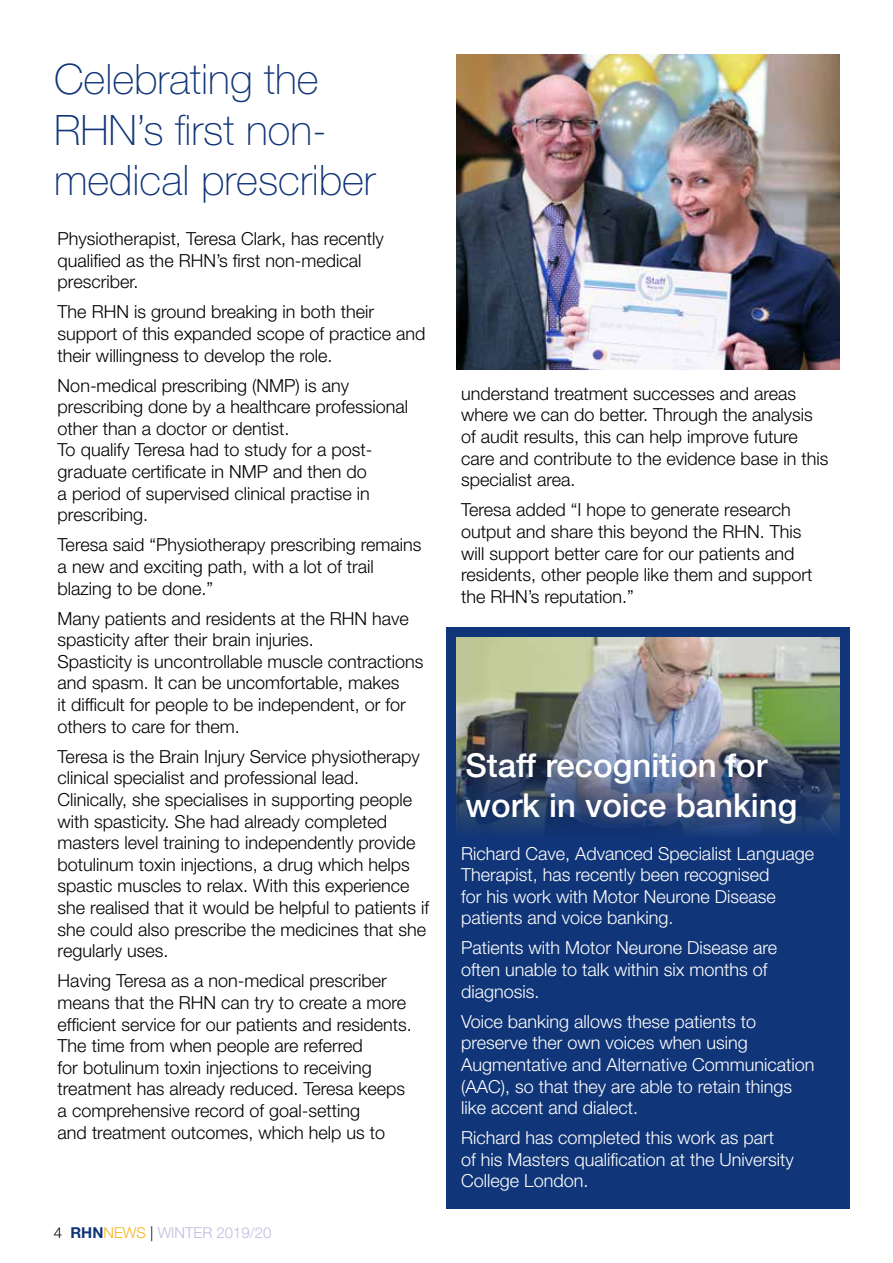
<style>
.page{position:relative;width:893px;height:1263px;background:#fff}
.page>*{position:absolute;margin:0;border:0;box-sizing:border-box;transform-origin:0 0}
.t1{font:100 42px/50.4px "Helvetica Neue LT Std";color:#103578}
.t2{font:500 33px/39.6px "Helvetica Neue LT Std";color:#fff}
.t3{font:300 18px/21.6px "Helvetica Neue LT Std";color:#000}
.t4{font:300 18px/21.6px "Helvetica Neue LT Std";color:#fff}
.t5{font:300 15px "Helvetica Neue LT Std";color:#c1bbde}
.s1{color:#000}
.s2{font-weight:700;color:#103578}
.s3{color:#fab31e}
</style>
<div class="page">
<div style="left:446px;top:627px;width:404px;height:582px;background:#103578"></div>
<img style="left:457px;top:54px;width:382px;height:316px">
<img style="left:457px;top:638px;width:383px;height:196px">
<h1 class="t1" style="left:54px;top:54px;width:323px">Celebrating the<br>RHN’s first non&shy;medical prescriber</h1>
<p class="t3" style="left:58px;top:227px;width:328px">Physiotherapist, Teresa Clark, has recently qualified as the RHN’s first non-medical prescriber.</p>
<p class="t3" style="left:58px;top:301px;width:369px">The RHN is ground breaking in both their support of this expanded scope of practice and their willingness to develop the role.</p>
<p class="t3" style="left:58px;top:374px;width:352px">Non-medical prescribing (NMP) is any prescribing done by a healthcare professional other than a doctor or dentist.<br>To qualify Teresa had to study for a post&shy;graduate certificate in NMP and then do<br>a period of supervised clinical practise in prescribing.</p>
<p class="t3" style="left:58px;top:534px;width:365px">Teresa said “Physiotherapy prescribing remains a new and exciting path, with a lot of trail blazing to be done.”</p>
<p class="t3" style="left:58px;top:607px;width:367px">Many patients and residents at the RHN have spasticity after their brain injuries.<br>Spasticity is uncontrollable muscle contractions and spasm. It can be uncomfortable, makes<br>it difficult for people to be independent, or for others to care for them.</p>
<p class="t3" style="left:58px;top:745px;width:373px">Teresa is the Brain Injury Service physiotherapy clinical specialist and professional lead.<br>Clinically, she specialises in supporting people with spasticity. She had already completed masters level training to independently provide botulinum toxin injections, a drug which helps spastic muscles to relax. With this experience she realised that it would be helpful to patients if she could also prescribe the medicines that she regularly uses.</p>
<p class="t3" style="left:58px;top:970px;width:356px">Having Teresa as a non-medical prescriber means that the RHN can try to create a more efficient service for our patients and residents.<br>The time from when people are referred<br>for botulinum toxin injections to receiving treatment has already reduced. Teresa keeps a comprehensive record of goal-setting<br>and treatment outcomes, which help us to</p>
<p class="t5" style="left:54px;top:1224px;width:219px"><span class="s1">4</span> <span class="s2">RHN</span><span class="s3">NEWS</span> <span class="s1">|</span> WINTER 2019/20</p>
<p class="t3" style="left:461px;top:382px;width:369px">understand treatment successes and areas where we can do better. Through the analysis of audit results, this can help improve future care and contribute to the evidence base in this specialist area.</p>
<p class="t3" style="left:461px;top:499px;width:353px">Teresa added “I hope to generate research output and share this beyond the RHN. This will support better care for our patients and residents, other people like them and support the RHN’s reputation.”</p>
<h2 class="t2" style="left:465px;top:745px;width:333px">Staff recognition for work in voice banking</h2>
<p class="t4" style="left:461px;top:842px;width:354px">Richard Cave, Advanced Specialist Language Therapist, has recently been recognised<br>for his work with Motor Neurone Disease patients and voice banking.</p>
<p class="t4" style="left:461px;top:937px;width:318px">Patients with Motor Neurone Disease are often unable to talk within six months of diagnosis.</p>
<p class="t4" style="left:461px;top:1010px;width:355px">Voice banking allows these patients to preserve ther own voices when using Augmentative and Alternative Communication (AAC), so that they are able to retain things like accent and dialect.</p>
<p class="t4" style="left:461px;top:1127px;width:334px">Richard has completed this work as part<br>of his Masters qualification at the University<br>College London.</p>
</div>
